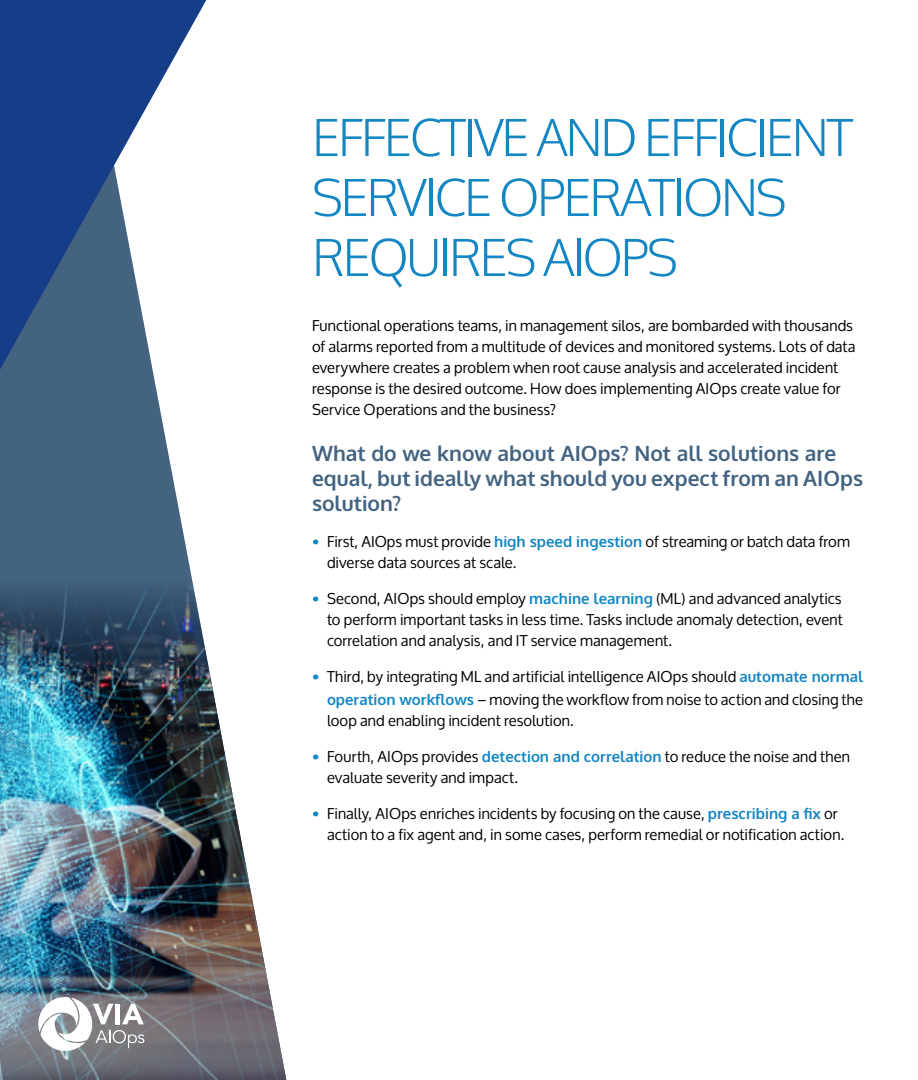
<style>
.page{position:relative;width:918px;height:1080px;background:#fff}
.page>*{position:absolute;margin:0;border:0;box-sizing:border-box;transform-origin:0 0}
.t1{font:300 51px/60px "Oxygen";letter-spacing:-.05em;color:#1486c2}
.t2{font:700 21px/25.2px "Oxygen";color:#436381}
.t3{font:15px/21px "Oxygen";letter-spacing:.005em;color:#000}
.s1{font-weight:700;color:#1486c2}
</style>
<div class="page">
<svg style="left:0;top:0;width:207px;height:581px;fill:#436381"></svg>
<img style="left:0;top:581px;width:286px;height:499px">
<svg style="left:0;top:0;width:206px;height:370px"></svg>
<svg style="left:38px;top:997px;width:106px;height:54px"></svg>
<h1 class="t1" style="left:312px;top:109px;width:543px">EFFECTIVE AND EFFICIENT<br>SERVICE OPERATIONS<br>REQUIRES AIOPS</h1>
<p class="t3" style="left:312px;top:315px;width:545px">Functional operations teams, in management silos, are bombarded with thousands of alarms reported from a multitude of devices and monitored systems. Lots of data everywhere creates a problem when root cause analysis and accelerated incident response is the desired outcome. How does implementing AIOps create value for Service Operations and the business?</p>
<h2 class="t2" style="left:312px;top:441px;width:553px">What do we know about AIOps? Not all solutions are equal, but ideally what should you expect from an AIOps solution?</h2>
<p class="t3" style="left:327px;top:531px;width:525px;text-indent:-15px"><span class="s1">•</span> First, AIOps must provide <span class="s1">high speed ingestion</span> of streaming or batch data from diverse data sources at scale.</p>
<p class="t3" style="left:327px;top:588px;width:517px;text-align:justify;text-indent:-15px"><span class="s1">•</span> Second, AIOps should employ <span class="s1">machine learning</span> (ML) and advanced analytics to perform important tasks in less time. Tasks include anomaly detection, event correlation and analysis, and IT service management.</p>
<p class="t3" style="left:312px;top:666px;width:553px;line-height:22.5px;text-align:right"><span class="s1">•</span> Third, by integrating ML and artificial intelligence AIOps should <span class="s1">automate normal operation workflows</span> – moving the workflow from noise to action and closing the</p>
<p class="t3" style="left:327px;top:710px;width:248px">loop and enabling incident resolution.</p>
<p class="t3" style="left:327px;top:746px;width:525px;text-indent:-15px"><span class="s1">•</span> Fourth, AIOps provides <span class="s1">detection and correlation</span> to reduce the noise and then evaluate severity and impact.</p>
<p class="t3" style="left:327px;top:803px;width:519px;text-indent:-15px"><span class="s1">•</span> Finally, AIOps enriches incidents by focusing on the cause, <span class="s1">prescribing a fix</span> or action to a fix agent and, in some cases, perform remedial or notification action.</p>
</div>
